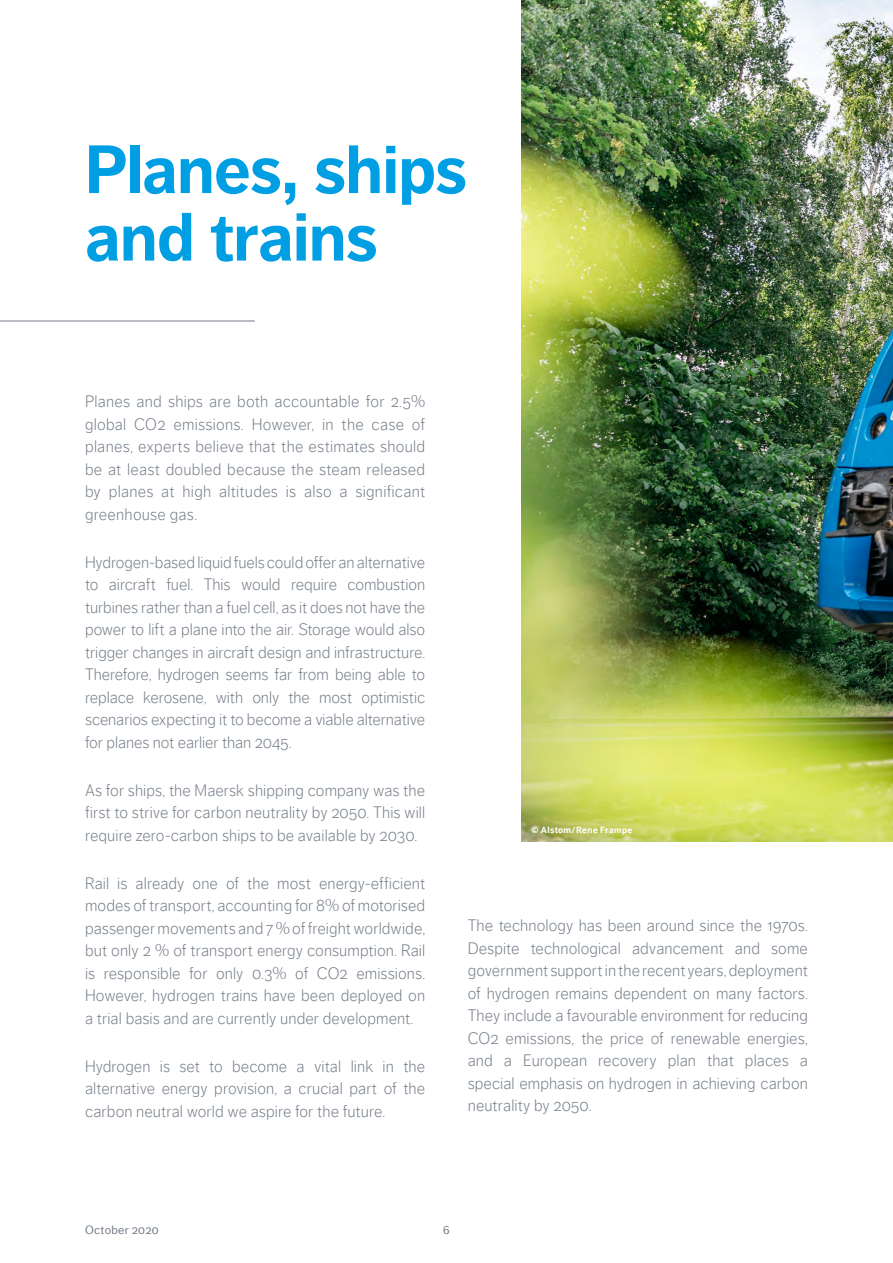
<style>
.page{position:relative;width:893px;height:1263px;background:#fff}
.page>*{position:absolute;margin:0;border:0;box-sizing:border-box;transform-origin:0 0}
.t1{font:700 67.5px/67.5px "Dagny Web W03";letter-spacing:-.01em;color:#009fe3}
.t2{font:300 16.5px/22.5px "Dagny Web W03";letter-spacing:.005em;color:#747c87;text-align:justify}
.t3{font:12px "Dagny Web W03";letter-spacing:.025em;color:#747c87}
.t4{font:700 9px "Dagny Web W03";letter-spacing:.045em;color:#fff}
</style>
<div class="page">
<hr style="left:0;top:321px;width:255px;height:1px;background:#747c87">
<img style="left:521px;top:0;width:372px;height:842px">
<h1 class="t1" style="left:85px;top:136px;width:384px">Planes, ships and trains</h1>
<p class="t2" style="left:85px;top:390px;width:342px">Planes and ships are both accountable for 2.5% global CO2 emissions. However, in the case of planes, experts believe that the estimates should be at least doubled because the steam released by planes at high altitudes is also a significant greenhouse gas.</p>
<p class="t2" style="left:85px;top:551px;width:342px">Hydrogen-based liquid fuels could offer an alternative to aircraft fuel. This would require combustion turbines rather than a fuel cell, as it does not have the power to lift a plane into the air. Storage would also trigger changes in aircraft design and infrastructure.<br>Therefore, hydrogen seems far from being able to replace kerosene, with only the most optimistic scenarios expecting it to become a viable alternative for planes not earlier than 2045.</p>
<p class="t2" style="left:85px;top:779px;width:342px">As for ships, the Maersk shipping company was the first to strive for carbon neutrality by 2050. This will require zero-carbon ships to be available by 2030.</p>
<p class="t2" style="left:85px;top:872px;width:342px">Rail is already one of the most energy-efficient modes of transport, accounting for 8% of motorised passenger movements and 7 % of freight worldwide, but only 2 % of transport energy consumption. Rail is responsible for only 0.3% of CO2 emissions.<br>However, hydrogen trains have been deployed on a trial basis and are currently under development.</p>
<p class="t2" style="left:85px;top:1055px;width:342px">Hydrogen is set to become a vital link in the alternative energy provision, a crucial part of the carbon neutral world we aspire for the future.</p>
<p class="t4" style="left:531px;top:825px;width:103px">© Alstom/Rene Frampe</p>
<p class="t2" style="left:468px;top:914px;width:342px">The technology has been around since the 1970s.<br>Despite technological advancement and some government support in the recent years, deployment of hydrogen remains dependent on many factors.<br>They include a favourable environment for reducing CO2 emissions, the price of renewable energies, and a European recovery plan that places a special emphasis on hydrogen in achieving carbon neutrality by 2050.</p>
<p class="t3" style="left:85px;top:1223px;width:75px">October 2020</p>
<p class="t3" style="left:443px;top:1223px;width:8px">6</p>
</div>
